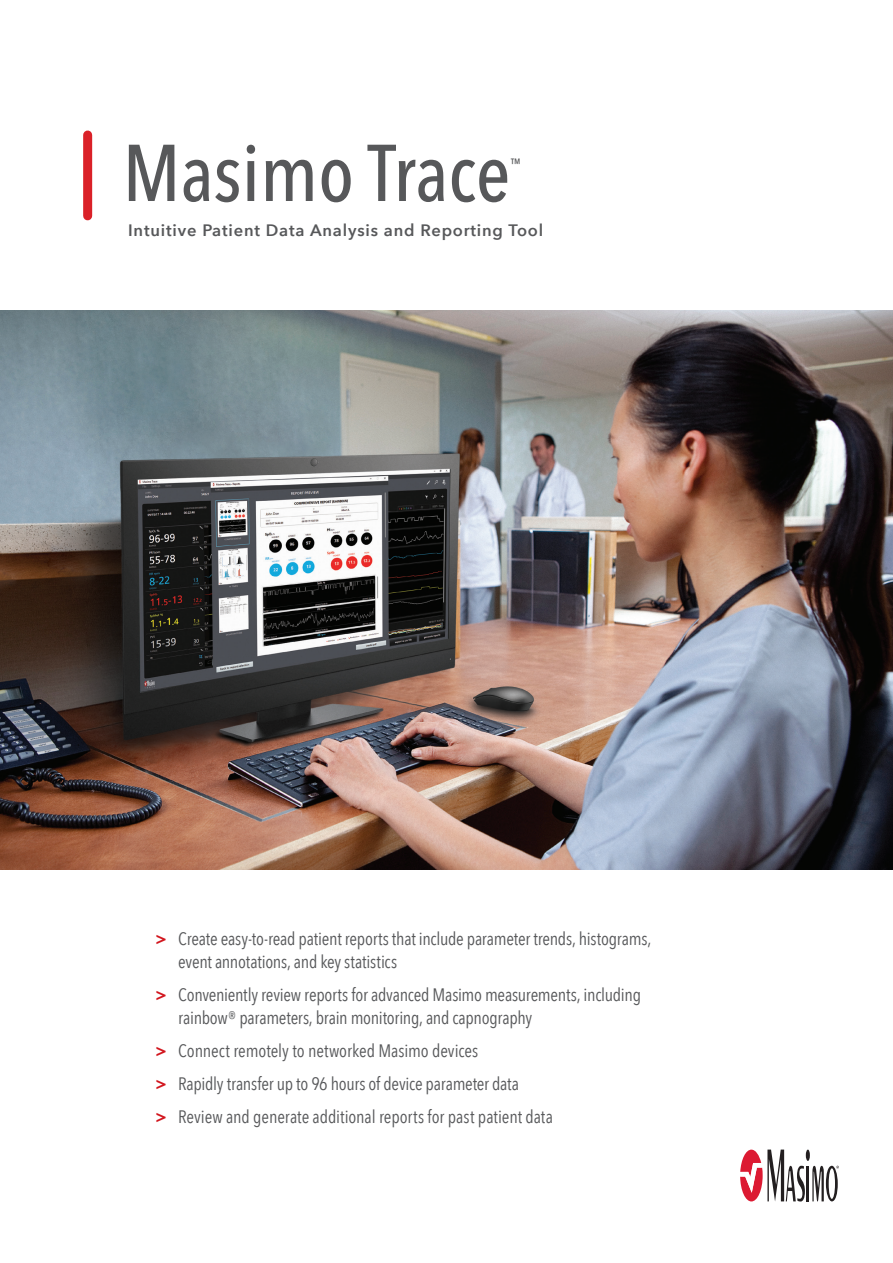
<style>
.page{position:relative;width:893px;height:1263px;background:#fff}
.page>*{position:absolute;margin:0;border:0;box-sizing:border-box;transform-origin:0 0}
.t1{font:500 79.5px "Avenir Next Condensed";color:#57585a}
.Specs_-_No_leader{font:18px/22.5px "Avenir Next Condensed";letter-spacing:-.01em;color:#57585a}
.t2{font:600 16.5px "Avenir Next";letter-spacing:.05em;color:#57585a}
.t3{font:500 13.5px "Avenir Next Condensed";color:#57585a}
.s1{font-family:"Avenir Next";font-weight:600;color:#d2161e}
</style>
<div class="page">
<div style="left:83px;top:135px;width:9px;height:81px;background:#da2128"></div>
<svg style="left:806px;top:1149px;width:4px;height:12px"></svg>
<hr style="left:807px;top:1166px;width:2px;height:35px;background:#231f20">
<svg style="left:740px;top:1149px;width:65px;height:52px"></svg>
<svg style="left:812px;top:1166px;width:27px;height:35px"></svg>
<img style="left:0;top:311px;width:893px;height:558px">
<p class="t1" style="left:123px;top:125px;width:389px">Masimo Trace</p>
<p class="t3" style="left:511px;top:155px;width:12px">™</p>
<p class="t2" style="left:128px;top:216px;width:417px">Intuitive Patient Data Analysis and Reporting Tool</p>
<p class="Specs_-_No_leader" style="left:178px;top:927px;width:474px;text-indent:-23px"><span class="s1">&gt;</span> Create easy-to-read patient reports that include parameter trends, histograms, event annotations, and key statistics</p>
<p class="Specs_-_No_leader" style="left:178px;top:983px;width:464px;text-indent:-23px"><span class="s1">&gt;</span> Conveniently review reports for advanced Masimo measurements, including rainbow® parameters, brain monitoring, and capnography</p>
<p class="Specs_-_No_leader" style="left:155px;top:1038px;width:325px"><span class="s1">&gt;</span> Connect remotely to networked Masimo devices</p>
<p class="Specs_-_No_leader" style="left:155px;top:1072px;width:366px"><span class="s1">&gt;</span> Rapidly transfer up to 96 hours of device parameter data</p>
<p class="Specs_-_No_leader" style="left:155px;top:1105px;width:399px"><span class="s1">&gt;</span> Review and generate additional reports for past patient data</p>
</div>
